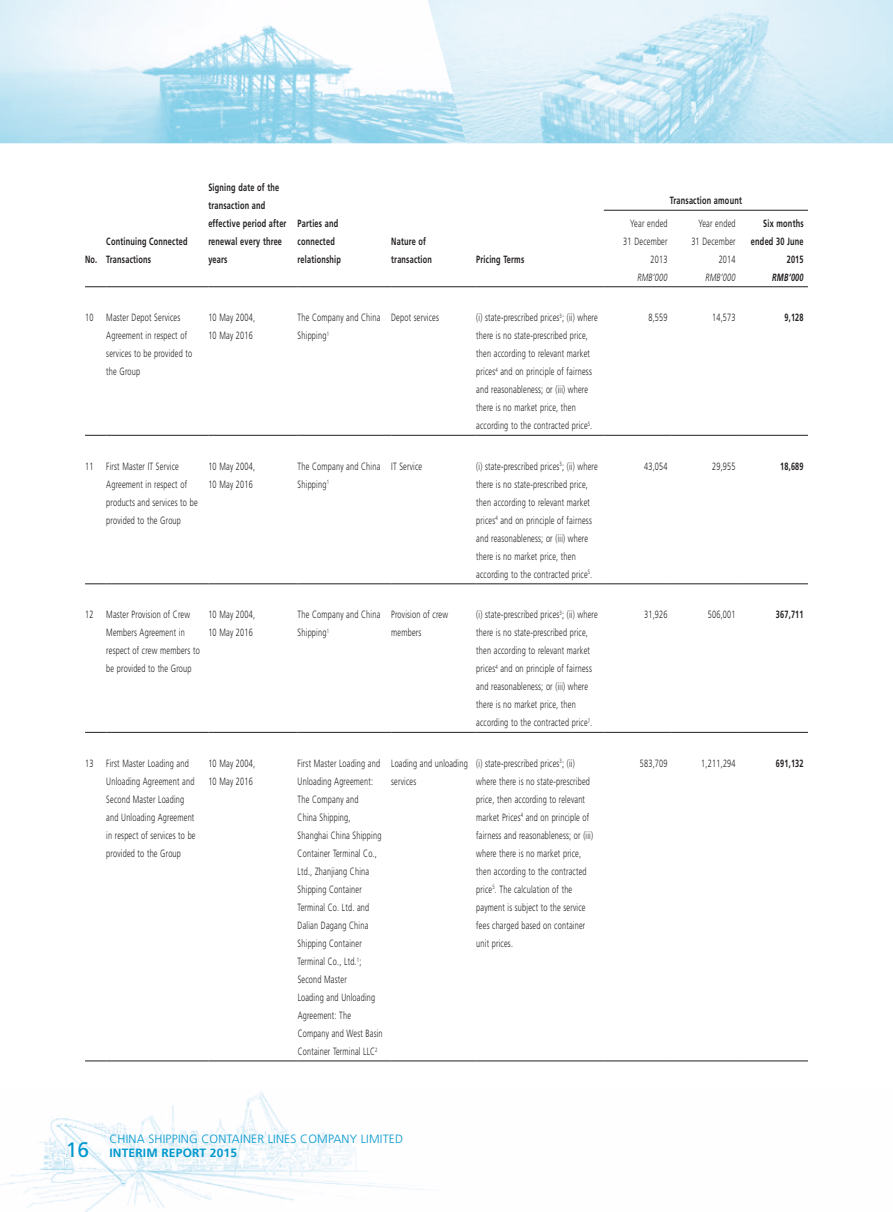
<style>
.page{position:relative;width:893px;height:1212px;background:#fff}
.page>*{position:absolute;margin:0;border:0;box-sizing:border-box;transform-origin:0 0}
.t1{font:300 12px/14.4px "Frutiger LT Std";letter-spacing:.015em;color:#0098ce}
.t2{font:300 10.5px/18px "Frutiger LT Std";letter-spacing:.03em;color:#231f20;scale:.7 1}
.t3{font:700 10.5px/18px "Frutiger LT Std";letter-spacing:.03em;color:#231f20;scale:.7 1}
.t4{font:italic 300 10.5px "Frutiger LT Std";letter-spacing:.03em;color:#231f20;scale:.7 1}
.t5{font:italic 700 10.5px "Frutiger LT Std";letter-spacing:.03em;color:#231f20;scale:.7 1}
.s1{font-weight:400;font-size:21px}
.s2{font-weight:700}
</style>
<div class="page">
<img style="left:0;top:1091px;width:424px;height:121px">
<img style="left:0;top:0;width:420px;height:143px">
<img style="left:420px;top:0;width:473px;height:143px">
<hr style="left:604px;top:210px;width:204px;height:1px;background:#231f20">
<svg style="left:85px;top:286px;width:21px;height:1px"></svg>
<hr style="left:106px;top:286px;width:102px;height:1px;background:#231f20">
<hr style="left:208px;top:286px;width:90px;height:1px;background:#231f20">
<hr style="left:298px;top:286px;width:93px;height:1px;background:#231f20">
<hr style="left:391px;top:286px;width:85px;height:1px;background:#231f20">
<hr style="left:476px;top:286px;width:128px;height:1px;background:#231f20">
<hr style="left:604px;top:286px;width:68px;height:1px;background:#231f20">
<hr style="left:672px;top:286px;width:68px;height:1px;background:#231f20">
<hr style="left:740px;top:286px;width:68px;height:1px;background:#231f20">
<svg style="left:85px;top:435px;width:21px;height:1px"></svg>
<hr style="left:106px;top:435px;width:102px;height:1px;background:#231f20">
<hr style="left:208px;top:435px;width:90px;height:1px;background:#231f20">
<hr style="left:298px;top:435px;width:93px;height:1px;background:#231f20">
<hr style="left:391px;top:435px;width:85px;height:1px;background:#231f20">
<hr style="left:476px;top:435px;width:128px;height:1px;background:#231f20">
<hr style="left:604px;top:435px;width:68px;height:1px;background:#231f20">
<hr style="left:672px;top:435px;width:68px;height:1px;background:#231f20">
<hr style="left:740px;top:435px;width:68px;height:1px;background:#231f20">
<svg style="left:85px;top:583px;width:21px;height:1px"></svg>
<hr style="left:106px;top:583px;width:102px;height:1px;background:#231f20">
<hr style="left:208px;top:583px;width:90px;height:1px;background:#231f20">
<hr style="left:298px;top:583px;width:93px;height:1px;background:#231f20">
<hr style="left:391px;top:583px;width:85px;height:1px;background:#231f20">
<hr style="left:476px;top:583px;width:128px;height:1px;background:#231f20">
<hr style="left:604px;top:583px;width:68px;height:1px;background:#231f20">
<hr style="left:672px;top:583px;width:68px;height:1px;background:#231f20">
<hr style="left:740px;top:583px;width:68px;height:1px;background:#231f20">
<svg style="left:85px;top:732px;width:21px;height:1px"></svg>
<hr style="left:106px;top:732px;width:102px;height:1px;background:#231f20">
<hr style="left:208px;top:732px;width:90px;height:1px;background:#231f20">
<hr style="left:298px;top:732px;width:93px;height:1px;background:#231f20">
<hr style="left:391px;top:732px;width:85px;height:1px;background:#231f20">
<hr style="left:476px;top:732px;width:128px;height:1px;background:#231f20">
<hr style="left:604px;top:732px;width:68px;height:1px;background:#231f20">
<hr style="left:672px;top:732px;width:68px;height:1px;background:#231f20">
<hr style="left:740px;top:732px;width:68px;height:1px;background:#231f20">
<svg style="left:85px;top:1060px;width:21px;height:1px"></svg>
<hr style="left:106px;top:1060px;width:102px;height:1px;background:#231f20">
<hr style="left:208px;top:1060px;width:90px;height:1px;background:#231f20">
<hr style="left:298px;top:1060px;width:93px;height:1px;background:#231f20">
<hr style="left:391px;top:1060px;width:85px;height:1px;background:#231f20">
<hr style="left:476px;top:1060px;width:128px;height:1px;background:#231f20">
<hr style="left:604px;top:1060px;width:68px;height:1px;background:#231f20">
<hr style="left:672px;top:1060px;width:68px;height:1px;background:#231f20">
<hr style="left:740px;top:1060px;width:68px;height:1px;background:#231f20">
<p class="t3" style="left:85px;top:250px;width:19px">No.</p>
<p class="t3" style="left:106px;top:232px;width:118px">Continuing Connected<br>Transactions</p>
<p class="t3" style="left:208px;top:178px;width:113px">Signing date of the transaction and effective period after renewal every three years</p>
<p class="t3" style="left:298px;top:214px;width:63px">Parties and connected relationship</p>
<p class="t3" style="left:391px;top:232px;width:60px">Nature of transaction</p>
<p class="t3" style="left:476px;top:250px;width:70px">Pricing Terms</p>
<p class="t3" style="left:670px;top:192px;width:104px">Transaction amount</p>
<p class="t2" style="left:623px;top:214px;width:65px;text-align:right">Year ended<br>31 December<br>2013</p>
<p class="t2" style="left:691px;top:214px;width:65px;text-align:right">Year ended<br>31 December<br>2014</p>
<p class="t3" style="left:751px;top:214px;width:77px;text-align:right">Six months ended 30 June<br>2015</p>
<p class="t4" style="left:637px;top:271px;width:45px">RMB’000</p>
<p class="t4" style="left:705px;top:271px;width:45px">RMB’000</p>
<p class="t5" style="left:772px;top:271px;width:46px">RMB’000</p>
<p class="t2" style="left:106px;top:309px;width:124px;text-indent:-21px">10 Master Depot Services<br>Agreement in respect of services to be provided to the Group</p>
<p class="t2" style="left:208px;top:309px;width:68px">10 May 2004,<br>10 May 2016</p>
<p class="t2" style="left:298px;top:309px;width:120px">The Company and China<br>Shipping<sup>1</sup></p>
<p class="t2" style="left:391px;top:309px;width:70px">Depot services</p>
<p class="t2" style="left:476px;top:309px;width:175px">(i) state-prescribed prices<sup>3</sup>; (ii) where there is no state-prescribed price, then according to relevant market prices<sup>4</sup> and on principle of fairness and reasonableness; or (iii) where there is no market price, then according to the contracted price<sup>5</sup>.</p>
<p class="t2" style="left:648px;top:309px;width:29px">8,559</p>
<p class="t2" style="left:712px;top:309px;width:35px">14,573</p>
<p class="t3" style="left:784px;top:309px;width:29px">9,128</p>
<p class="t2" style="left:106px;top:457px;width:132px;text-indent:-21px">11 First Master IT Service<br>Agreement in respect of products and services to be provided to the Group</p>
<p class="t2" style="left:208px;top:457px;width:68px">10 May 2004,<br>10 May 2016</p>
<p class="t2" style="left:298px;top:457px;width:120px">The Company and China<br>Shipping<sup>1</sup></p>
<p class="t2" style="left:391px;top:457px;width:46px">IT Service</p>
<p class="t2" style="left:476px;top:457px;width:175px">(i) state-prescribed prices<sup>3</sup>; (ii) where there is no state-prescribed price, then according to relevant market prices<sup>4</sup> and on principle of fairness and reasonableness; or (iii) where there is no market price, then according to the contracted price<sup>5</sup>.</p>
<p class="t2" style="left:644px;top:457px;width:35px">43,054</p>
<p class="t2" style="left:712px;top:457px;width:35px">29,955</p>
<p class="t3" style="left:780px;top:457px;width:35px">18,689</p>
<p class="t2" style="left:106px;top:606px;width:135px;text-indent:-21px">12 Master Provision of Crew<br>Members Agreement in respect of crew members to be provided to the Group</p>
<p class="t2" style="left:208px;top:606px;width:68px">10 May 2004,<br>10 May 2016</p>
<p class="t2" style="left:298px;top:606px;width:120px">The Company and China<br>Shipping<sup>1</sup></p>
<p class="t2" style="left:391px;top:606px;width:83px">Provision of crew members</p>
<p class="t2" style="left:476px;top:606px;width:175px">(i) state-prescribed prices<sup>3</sup>; (ii) where there is no state-prescribed price, then according to relevant market prices<sup>4</sup> and on principle of fairness and reasonableness; or (iii) where there is no market price, then according to the contracted price<sup>7</sup>.</p>
<p class="t2" style="left:644px;top:606px;width:35px">31,926</p>
<p class="t2" style="left:708px;top:606px;width:41px">506,001</p>
<p class="t3" style="left:776px;top:606px;width:41px">367,711</p>
<p class="t2" style="left:106px;top:754px;width:129px;text-indent:-21px">13 First Master Loading and<br>Unloading Agreement and<br>Second Master Loading and Unloading Agreement in respect of services to be provided to the Group</p>
<p class="t2" style="left:208px;top:754px;width:68px">10 May 2004,<br>10 May 2016</p>
<p class="t2" style="left:298px;top:754px;width:123px">First Master Loading and<br>Unloading Agreement:<br>The Company and<br>China Shipping,<br>Shanghai China Shipping<br>Container Terminal Co.,<br>Ltd., Zhanjiang China<br>Shipping Container<br>Terminal Co. Ltd. and<br>Dalian Dagang China<br>Shipping Container<br>Terminal Co., Ltd.<sup>1</sup>;<br>Second Master<br>Loading and Unloading<br>Agreement: The<br>Company and West Basin<br>Container Terminal LLC<sup>2</sup></p>
<p class="t2" style="left:391px;top:754px;width:111px">Loading and unloading services</p>
<p class="t2" style="left:476px;top:754px;width:168px">(i) state-prescribed prices<sup>3</sup>; (ii) where there is no state-prescribed price, then according to relevant market Prices<sup>4</sup> and on principle of fairness and reasonableness; or (iii) where there is no market price, then according to the contracted price<sup>5</sup>. The calculation of the payment is subject to the service fees charged based on container unit prices.</p>
<p class="t2" style="left:640px;top:754px;width:41px">583,709</p>
<p class="t2" style="left:701px;top:754px;width:51px">1,211,294</p>
<p class="t3" style="left:776px;top:754px;width:41px">691,132</p>
<p class="t1" style="left:66px;top:1132px;width:339px;text-indent:44px">China Shipping Container Lines Company Limited<br><span class="s1">16</span> <span class="s2">Interim REPORT 2015</span></p>
</div>
